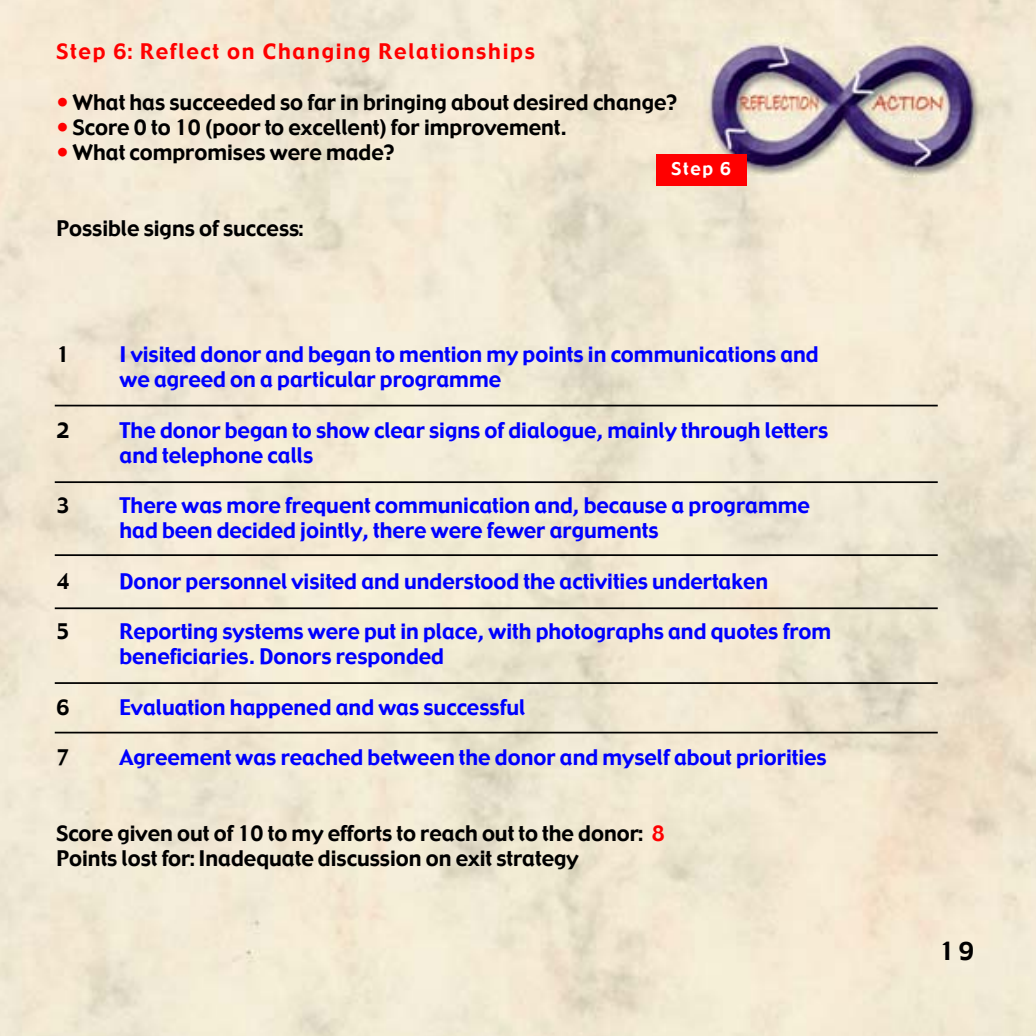
<style>
.page{position:relative;width:1036px;height:1036px;background:#fff}
.page>*{position:absolute;margin:0;border:0;box-sizing:border-box;transform-origin:0 0}
.t1{font:24.5px "Gadget";color:#000}
.t2{font:21px/25.2px "Gadget";color:#00f}
.t3{font:21px/25.2px "Gadget";color:#000}
.t4{font:21px "Gadget";letter-spacing:.085em;color:#f00}
.t5{font:17.5px "Gadget";color:#fff}
.s1{color:#f00}
</style>
<div class="page">
<img style="left:0;top:0;width:1036px;height:1036px">
<hr style="left:55px;top:405px;width:883px;height:1px;background:#000">
<hr style="left:55px;top:481px;width:883px;height:2px;background:#000">
<hr style="left:55px;top:554px;width:883px;height:2px;background:#000">
<hr style="left:55px;top:607px;width:883px;height:2px;background:#000">
<hr style="left:55px;top:682px;width:883px;height:2px;background:#000">
<hr style="left:55px;top:732px;width:883px;height:1px;background:#000">
<div style="left:656px;top:154px;width:91px;height:32px;background:#f00"></div>
<p class="t4" style="left:57px;top:38px;width:480px">Step 6: Reflect on Changing Relationships</p>
<p class="t3" style="left:57px;top:89px;width:622px"><span class="s1">•</span> What has succeeded so far in bringing about desired change?</p>
<p class="t3" style="left:57px;top:115px;width:512px"><span class="s1">•</span> Score 0 to 10 (poor to excellent) for improvement.</p>
<p class="t3" style="left:57px;top:140px;width:339px"><span class="s1">•</span> What compromises were made?</p>
<p class="t5" style="left:672px;top:158px;width:61px">Step 6</p>
<p class="t3" style="left:57px;top:215px;width:248px">Possible signs of success:</p>
<p class="t3" style="left:57px;top:341px;width:15px">1</p>
<p class="t2" style="left:120px;top:341px;width:701px">I visited donor and began to mention my points in communications and we agreed on a particular programme</p>
<p class="t3" style="left:57px;top:417px;width:15px">2</p>
<p class="t2" style="left:120px;top:417px;width:710px">The donor began to show clear signs of dialogue, mainly through letters and telephone calls</p>
<p class="t3" style="left:57px;top:493px;width:15px">3</p>
<p class="t2" style="left:120px;top:493px;width:692px">There was more frequent communication and, because a programme had been decided jointly, there were fewer arguments</p>
<p class="t3" style="left:57px;top:568px;width:15px">4</p>
<p class="t2" style="left:120px;top:568px;width:650px">Donor personnel visited and understood the activities undertaken</p>
<p class="t3" style="left:57px;top:619px;width:15px">5</p>
<p class="t2" style="left:120px;top:619px;width:713px">Reporting systems were put in place, with photographs and quotes from beneficiaries. Donors responded</p>
<p class="t3" style="left:57px;top:694px;width:15px">6</p>
<p class="t2" style="left:120px;top:694px;width:407px">Evaluation happened and was successful</p>
<p class="t3" style="left:57px;top:745px;width:15px">7</p>
<p class="t2" style="left:120px;top:745px;width:709px">Agreement was reached between the donor and myself about priorities</p>
<p class="t3" style="left:57px;top:820px;width:609px">Score given out of 10 to my efforts to reach out to the donor: <span class="s1">8<br></span>Points lost for: Inadequate discussion on exit strategy</p>
<p class="t1" style="left:940px;top:936px;width:36px">19</p>
</div>
